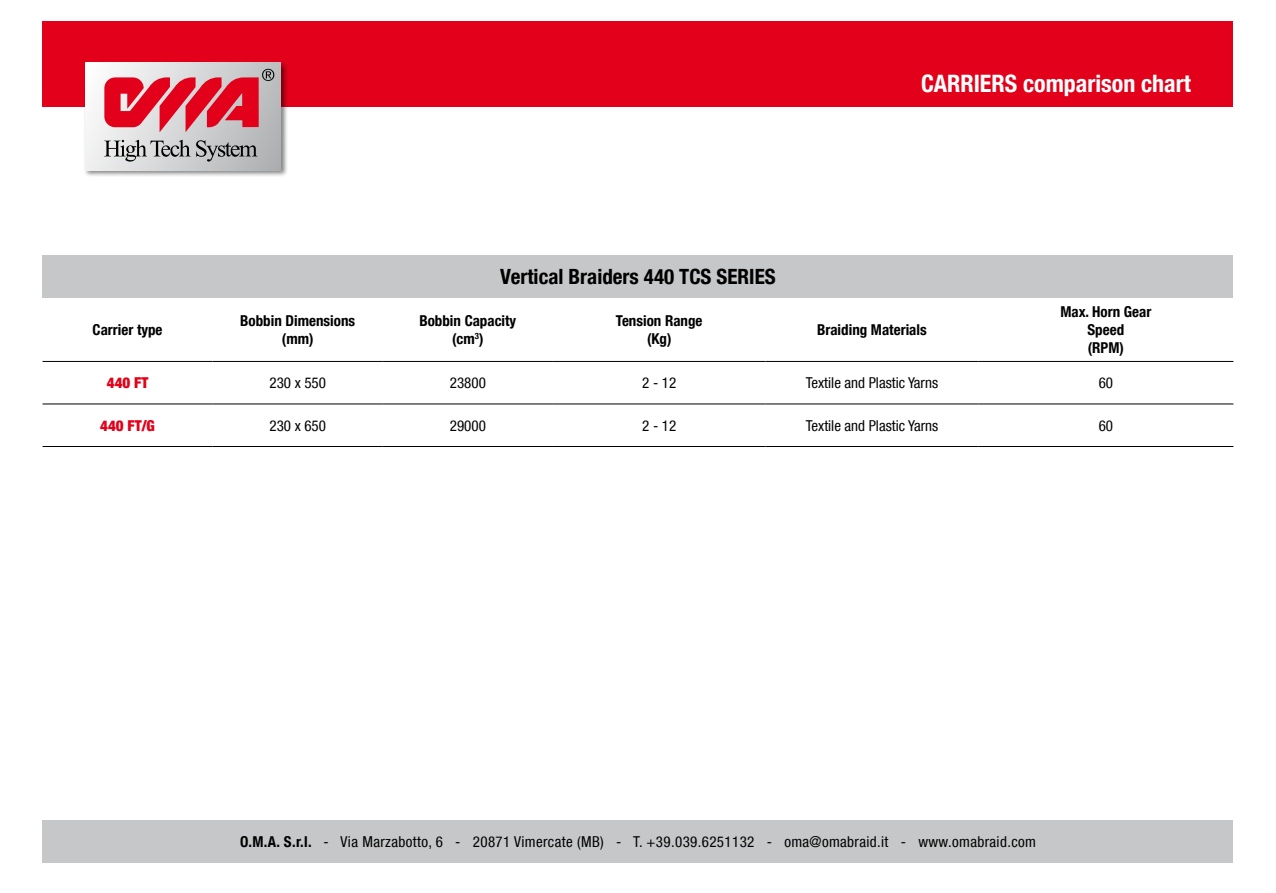
<style>
.page{position:relative;width:1276px;height:893px;background:#fff}
.page>*{position:absolute;margin:0;border:0;box-sizing:border-box;transform-origin:0 0}
.t1{font:700 condensed 24px "Helvetica Neue LT Com";color:#fff}
.t2{font:700 condensed 21px "Helvetica Neue LT Com";color:#000}
.t3{font:700 condensed 15px/18px "Helvetica Neue LT Com";color:#000;text-align:center}
.t4{font:condensed 15px "Helvetica Neue LT Com";letter-spacing:.025em;color:#000}
.t5{font:condensed 15px "Helvetica Neue LT Com";color:#000}
.t6{font:900 condensed 15px "Helvetica Neue LT Com";color:#e2001a}
.s1{font-weight:700}
</style>
<div class="page">
<div style="left:43px;top:21px;width:1190px;height:85px;background:#e2001a"></div>
<div style="left:83px;top:61px;width:205px;height:117px;background:#000;opacity:.49"></div>
<div style="left:85px;top:63px;width:196px;height:107px;background:linear-gradient(to right,#f7f7f8,#b3b4b6)"></div>
<svg style="left:104px;top:69px;width:170px;height:93px"></svg>
<div style="left:43px;top:821px;width:1190px;height:42px;background:#c6c7c8"></div>
<div style="left:43px;top:255px;width:1190px;height:43px;background:#c6c7c8"></div>
<hr style="left:43px;top:361px;width:170px;height:1px;background:#000">
<hr style="left:213px;top:361px;width:170px;height:1px;background:#000">
<hr style="left:383px;top:361px;width:170px;height:1px;background:#000">
<hr style="left:553px;top:361px;width:212px;height:1px;background:#000">
<hr style="left:765px;top:361px;width:213px;height:1px;background:#000">
<hr style="left:978px;top:361px;width:255px;height:1px;background:#000">
<hr style="left:43px;top:404px;width:170px;height:1px;background:#000">
<hr style="left:213px;top:404px;width:170px;height:1px;background:#000">
<hr style="left:383px;top:404px;width:170px;height:1px;background:#000">
<hr style="left:553px;top:404px;width:212px;height:1px;background:#000">
<hr style="left:765px;top:404px;width:213px;height:1px;background:#000">
<hr style="left:978px;top:404px;width:255px;height:1px;background:#000">
<hr style="left:43px;top:446px;width:170px;height:1px;background:#000">
<hr style="left:213px;top:446px;width:170px;height:1px;background:#000">
<hr style="left:383px;top:446px;width:170px;height:1px;background:#000">
<hr style="left:553px;top:446px;width:212px;height:1px;background:#000">
<hr style="left:765px;top:446px;width:213px;height:1px;background:#000">
<hr style="left:978px;top:446px;width:255px;height:1px;background:#000">
<h2 class="t2" style="left:500px;top:264px;width:277px">Vertical Braiders 440 TCS SERIES</h2>
<h1 class="t1" style="left:921px;top:69px;width:271px">CARRIERS comparison chart</h1>
<p class="t3" style="left:93px;top:321px;width:71px">Carrier type</p>
<p class="t3" style="left:240px;top:312px;width:116px">Bobbin Dimensions (mm)</p>
<p class="t3" style="left:419px;top:312px;width:98px">Bobbin Capacity (cm<sup>3</sup>)</p>
<p class="t3" style="left:616px;top:312px;width:88px">Tension Range (Kg)</p>
<p class="t3" style="left:817px;top:321px;width:111px">Braiding Materials</p>
<p class="t3" style="left:1060px;top:303px;width:93px">Max. Horn Gear<br>Speed<br>(RPM)</p>
<p class="t6" style="left:107px;top:374px;width:43px">440 FT</p>
<p class="t5" style="left:269px;top:374px;width:58px">230 x 550</p>
<p class="t5" style="left:450px;top:374px;width:38px">23800</p>
<p class="t5" style="left:642px;top:374px;width:36px">2 - 12</p>
<p class="t5" style="left:805px;top:374px;width:134px">Textile and Plastic Yarns</p>
<p class="t5" style="left:1098px;top:374px;width:16px">60</p>
<p class="t6" style="left:100px;top:416px;width:56px">440 FT/G</p>
<p class="t5" style="left:269px;top:416px;width:58px">230 x 650</p>
<p class="t5" style="left:450px;top:416px;width:38px">29000</p>
<p class="t5" style="left:642px;top:416px;width:36px">2 - 12</p>
<p class="t5" style="left:805px;top:416px;width:134px">Textile and Plastic Yarns</p>
<p class="t5" style="left:1098px;top:416px;width:16px">60</p>
<p class="t4" style="left:240px;top:833px;width:797px"><span class="s1">O.M.A. S.r.l.</span> - Via Marzabotto, 6 - 20871 Vimercate (MB) - T. +39.039.6251132 - oma@omabraid.it - www.omabraid.com</p>
</div>
